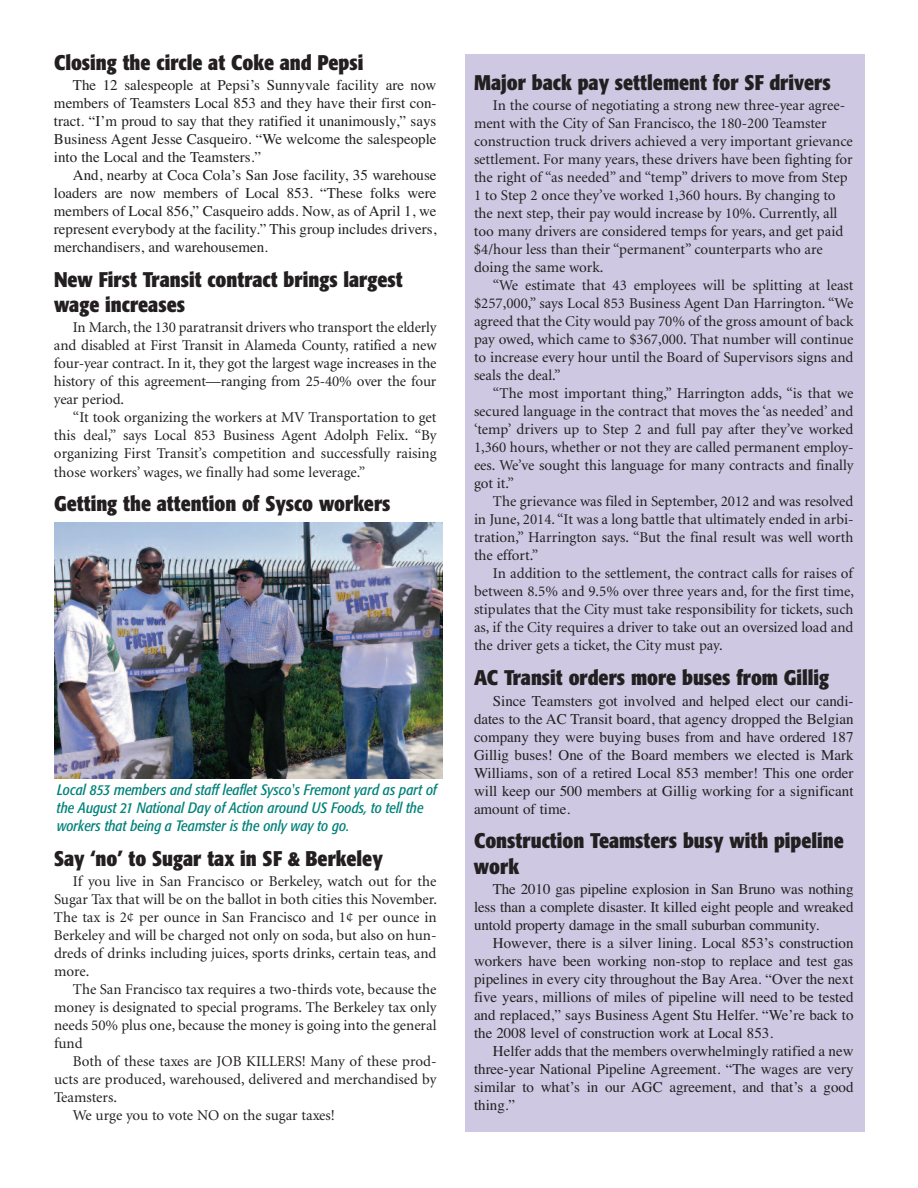
<style>
.page{position:relative;width:918px;height:1188px;background:#fff}
.page>*{position:absolute;margin:0;border:0;box-sizing:border-box;transform-origin:0 0}
.t1{font:700 condensed 21px/25.2px "Formata";color:#231f20}
.t2{font:15px/18px "Minion";color:#231f20;text-align:justify}
.t3{font:15px/18px "Times";color:#231f20;text-align:justify}
.t4{font:italic condensed 15px/18px "Formata";color:#00827a}
</style>
<div class="page">
<div style="left:465px;top:54px;width:399px;height:1077px;background:#cec8e2"></div>
<img style="left:55px;top:523px;width:387px;height:255px">
<h1 class="t1" style="left:54px;top:52px;width:311px">Closing the circle at Coke and Pepsi</h1>
<p class="t3" style="left:54px;top:76px;width:384px;text-indent:19px">The 12 salespeople at Pepsi’s Sunnyvale facility are now members of Teamsters Local 853 and they have their first con&shy;tract. “I’m proud to say that they ratified it unanimously,” says Business Agent Jesse Casqueiro. “We welcome the salespeople into the Local and the Teamsters.”</p>
<p class="t3" style="left:54px;top:166px;width:384px;text-indent:19px">And, nearby at Coca Cola’s San Jose facility, 35 warehouse loaders are now members of Local 853. “These folks were members of Local 856,” Casqueiro adds. Now, as of April 1, we represent everybody at the facility.” This group includes drivers, merchandisers, and warehousemen.</p>
<h1 class="t1" style="left:54px;top:269px;width:350px">New First Transit contract brings largest wage increases</h1>
<p class="t2" style="left:54px;top:320px;width:384px;text-indent:19px">In March, the 130 paratransit drivers who transport the elderly and disabled at First Transit in Alameda County, ratified a new four-year contract. In it, they got the largest wage increases in the history of this agreement—ranging from 25-40% over the four year period.</p>
<p class="t2" style="left:54px;top:409px;width:384px;text-indent:19px">“It took organizing the workers at MV Transportation to get this deal,” says Local 853 Business Agent Adolph Felix. “By organizing First Transit’s competition and successfully raising those workers’ wages, we finally had some leverage.”</p>
<h1 class="t1" style="left:54px;top:493px;width:338px">Getting the attention of Sysco workers</h1>
<p class="t4" style="left:57px;top:782px;width:381px">Local 853 members and staff leaflet Sysco's Fremont yard as part of the August 21 National Day of Action around US Foods, to tell the workers that being a Teamster is the only way to go.</p>
<h1 class="t1" style="left:54px;top:848px;width:330px">Say ‘no’ to Sugar tax in SF &amp; Berkeley</h1>
<p class="t2" style="left:54px;top:873px;width:384px;text-indent:19px">If you live in San Francisco or Berkeley, watch out for the Sugar Tax that will be on the ballot in both cities this November.<br>The tax is 2¢ per ounce in San Francisco and 1¢ per ounce in Berkeley and will be charged not only on soda, but also on hun&shy;dreds of drinks including juices, sports drinks, certain teas, and more.</p>
<p class="t2" style="left:54px;top:981px;width:384px;text-indent:19px">The San Francisco tax requires a two-thirds vote, because the money is designated to special programs. The Berkeley tax only needs 50% plus one, because the money is going into the general fund</p>
<p class="t2" style="left:73px;top:1053px;width:365px">Both of these taxes are JOB KILLERS! Many of these prod-</p>
<p class="t2" style="left:54px;top:1071px;width:384px">ucts are produced, warehoused, delivered and merchandised by</p>
<p class="t2" style="left:54px;top:1089px;width:64px">Teamsters.</p>
<p class="t2" style="left:73px;top:1107px;width:264px">We urge you to vote NO on the sugar taxes!</p>
<h1 class="t1" style="left:474px;top:72px;width:358px">Major back pay settlement for SF drivers</h1>
<p class="t2" style="left:474px;top:97px;width:380px;text-align:left;text-indent:19px">In the course of negotiating a strong new three-year agree&shy;ment with the City of San Francisco, the 180-200 Teamster construction truck drivers achieved a very important grievance settlement. For many years, these drivers have been fighting for the right of “as needed” and “temp” drivers to move from Step 1 to Step 2 once they’ve worked 1,360 hours. By changing to the next step, their pay would increase by 10%. Currently, all too many drivers are considered temps for years, and get paid $4/hour less than their “permanent” counterparts who are doing the same work.</p>
<p class="t2" style="left:474px;top:277px;width:381px;text-indent:19px">“We estimate that 43 employees will be splitting at least $257,000,” says Local 853 Business Agent Dan Harrington. “We agreed that the City would pay 70% of the gross amount of back pay owed, which came to $367,000. That number will continue to increase every hour until the Board of Supervisors signs and seals the deal.”</p>
<p class="t2" style="left:474px;top:385px;width:381px;text-indent:19px">“The most important thing,” Harrington adds, “is that we secured language in the contract that moves the ‘as needed’ and ‘temp’ drivers up to Step 2 and full pay after they’ve worked 1,360 hours, whether or not they are called permanent employ&shy;ees. We’ve sought this language for many contracts and finally got it.”</p>
<p class="t2" style="left:474px;top:493px;width:381px;text-indent:19px">The grievance was filed in September, 2012 and was resolved in June, 2014. “It was a long battle that ultimately ended in arbi&shy;tration,” Harrington says. “But the final result was well worth the effort.”</p>
<p class="t2" style="left:474px;top:565px;width:381px;text-indent:19px">In addition to the settlement, the contract calls for raises of between 8.5% and 9.5% over three years and, for the first time, stipulates that the City must take responsibility for tickets, such as, if the City requires a driver to take out an oversized load and the driver gets a ticket, the City must pay.</p>
<h1 class="t1" style="left:474px;top:667px;width:357px">AC Transit orders more buses from Gillig</h1>
<p class="t3" style="left:474px;top:692px;width:381px;text-indent:19px">Since Teamsters got involved and helped elect our candi&shy;dates to the AC Transit board, that agency dropped the Belgian company they were buying buses from and have ordered 187<br>Gillig buses! One of the Board members we elected is Mark Williams, son of a retired Local 853 member! This one order will keep our 500 members at Gillig working for a significant amount of time.</p>
<h1 class="t1" style="left:474px;top:830px;width:371px">Construction Teamsters busy with pipeline work</h1>
<p class="t3" style="left:474px;top:880px;width:381px;text-indent:19px">The 2010 gas pipeline explosion in San Bruno was nothing less than a complete disaster. It killed eight people and wreaked untold property damage in the small suburban community.</p>
<p class="t3" style="left:474px;top:934px;width:381px;text-indent:19px">However, there is a silver lining. Local 853’s construction workers have been working non-stop to replace and test gas pipelines in every city throughout the Bay Area. “Over the next five years, millions of miles of pipeline will need to be tested and replaced,” says Business Agent Stu Helfer. “We’re back to the 2008 level of construction work at Local 853.</p>
<p class="t3" style="left:474px;top:1042px;width:381px;text-indent:19px">Helfer adds that the members overwhelmingly ratified a new three-year National Pipeline Agreement. “The wages are very similar to what’s in our AGC agreement, and that’s a good thing.”</p>
</div>
